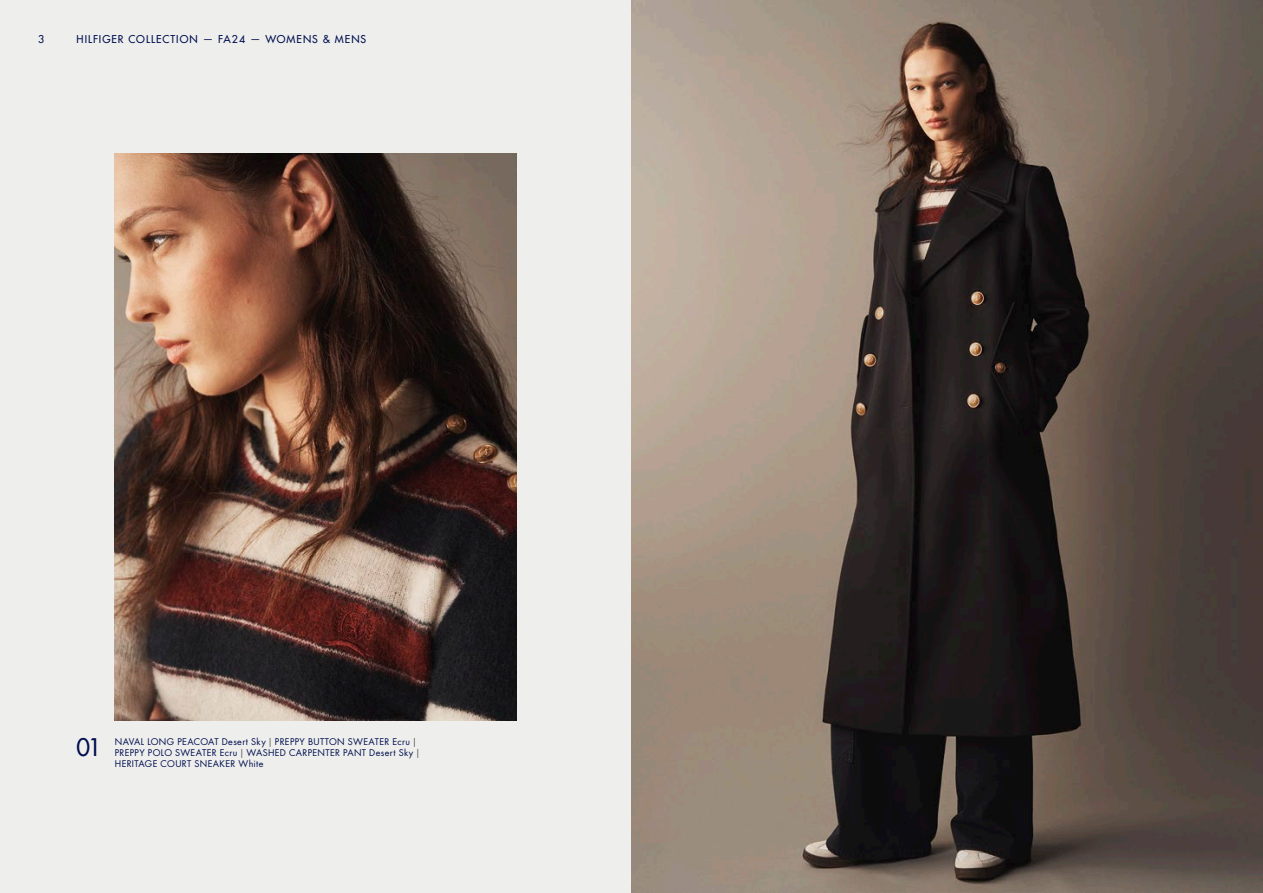
<style>
.page{position:relative;width:1263px;height:893px;background:#eeeeec}
.page>*{position:absolute;margin:0;border:0;box-sizing:border-box;transform-origin:0 0}
.t1{font:500 23.7px "Futura LT Pro";color:#000e4f}
.t2{font:500 10.5px "Futura LT Pro";letter-spacing:.095em;color:#000e4f}
.t3{font:9px/10.8px "Futura LT Pro";letter-spacing:.035em;color:#000e4f}
.s1{font-weight:300;color:#000}
</style>
<div class="page">
<img style="left:115px;top:153px;width:402px;height:568px">
<img style="left:631px;top:0;width:632px;height:893px">
<p class="t2" style="left:38px;top:31px;width:8px">3</p>
<p class="t2" style="left:77px;top:31px;width:291px">HILFIGER COLLECTION — FA24 — WOMENS &amp; MENS</p>
<h1 class="t1" style="left:77px;top:730px;width:27px">01</h1>
<p class="t3" style="left:115px;top:736px;width:306px">NAVAL LONG PEACOAT Desert Sky <span class="s1">|</span> PREPPY BUTTON SWEATER Ecru <span class="s1">|<br></span>PREPPY POLO SWEATER Ecru <span class="s1">|</span> WASHED CARPENTER PANT Desert Sky <span class="s1">|<br></span>HERITAGE COURT SNEAKER White</p>
</div>
